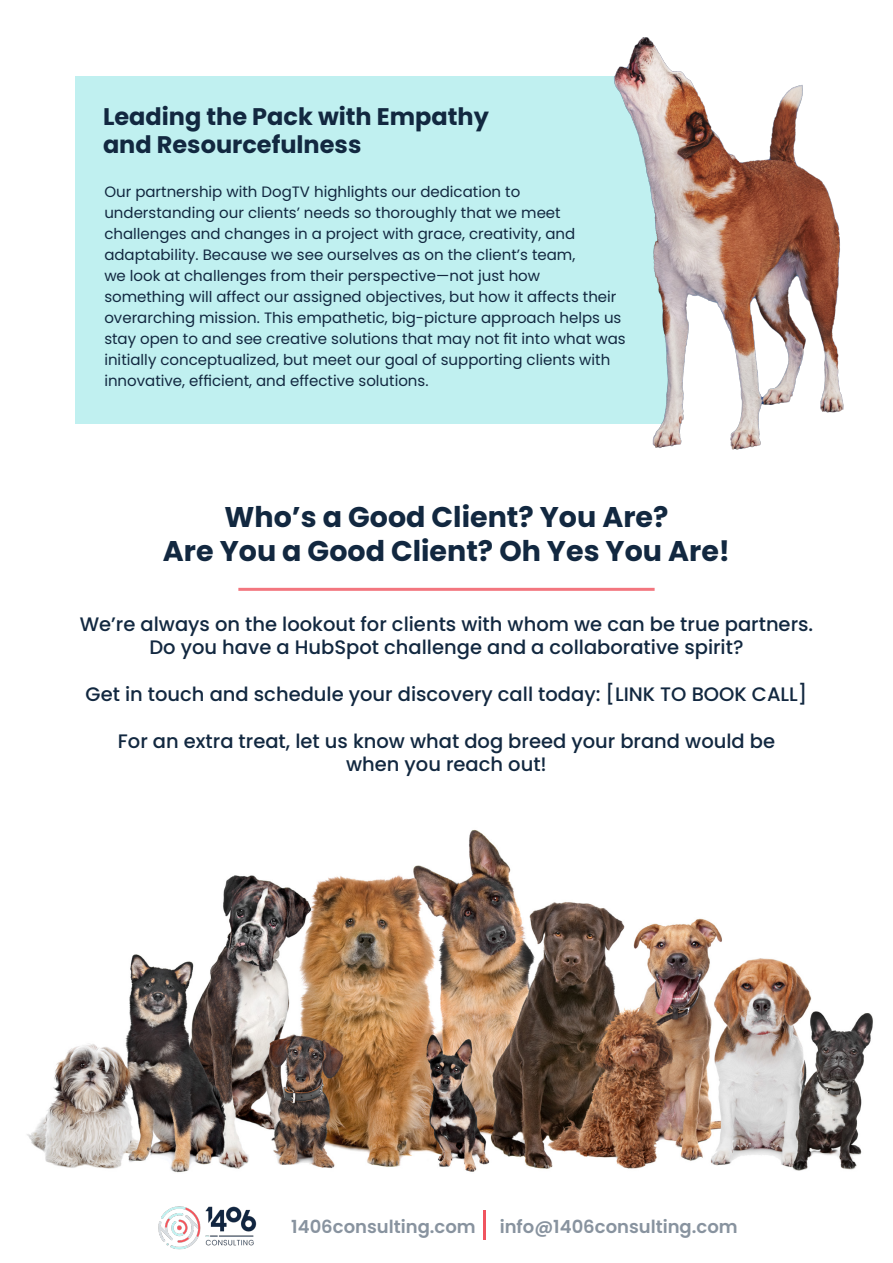
<style>
.page{position:relative;width:893px;height:1263px;background:#fff}
.page>*{position:absolute;margin:0;border:0;box-sizing:border-box;transform-origin:0 0}
.t1{font:700 28.5px "Poppins";color:#122840}
.t2{font:700 24px "Poppins";color:#122840}
.Paragraph_Style_11{font:500 19.5px/23.4px "Poppins";color:#122840;text-align:center}
.t3{font:600 18px "Poppins";color:#88939f}
.t4{font:15px/21px "Poppins";color:#122840}
</style>
<div class="page">
<img style="left:158px;top:1206px;width:99px;height:44px">
<hr style="left:483px;top:1210px;width:3px;height:30px;background:#f0545f">
<div style="left:76px;top:76px;width:595px;height:347px;background:#c0f0f0"></div>
<img style="left:602px;top:37px;width:242px;height:413px">
<hr style="left:238px;top:588px;width:417px;height:3px;background:#f0545f">
<img style="left:27px;top:829px;width:846px;height:344px">
<p class="t2" style="left:103px;top:102px;width:387px">Leading the Pack with Empathy</p>
<p class="t2" style="left:103px;top:131px;width:260px">and Resourcefulness</p>
<p class="t4" style="left:104px;top:182px;width:523px">Our partnership with DogTV highlights our dedication to understanding our clients’ needs so thoroughly that we meet challenges and changes in a project with grace, creativity, and adaptability. Because we see ourselves as on the client’s team,<br>we look at challenges from their perspective—not just how<br>something will affect our assigned objectives, but how it affects their overarching mission. This empathetic, big-picture approach helps us stay open to and see creative solutions that may not fit into what was initially conceptualized, but meet our goal of supporting clients with innovative, efficient, and effective solutions.</p>
<p class="t1" style="left:225px;top:500px;width:445px">Who’s a Good Client? You Are?</p>
<p class="t1" style="left:163px;top:535px;width:569px">Are You a Good Client? Oh Yes You Are!</p>
<p class="Paragraph_Style_11" style="left:80px;top:612px;width:735px">We’re always on the lookout for clients with whom we can be true partners.<br>Do you have a HubSpot challenge and a collaborative spirit?</p>
<p class="Paragraph_Style_11" style="left:86px;top:683px;width:723px">Get in touch and schedule your discovery call today: [LINK TO BOOK CALL]</p>
<p class="Paragraph_Style_11" style="left:118px;top:729px;width:659px">For an extra treat, let us know what dog breed your brand would be</p>
<p class="Paragraph_Style_11" style="left:346px;top:753px;width:202px">when you reach out!</p>
<p class="t3" style="left:291px;top:1216px;width:186px">1406consulting.com</p>
<p class="t3" style="left:500px;top:1216px;width:239px">info@1406consulting.com</p>
</div>
